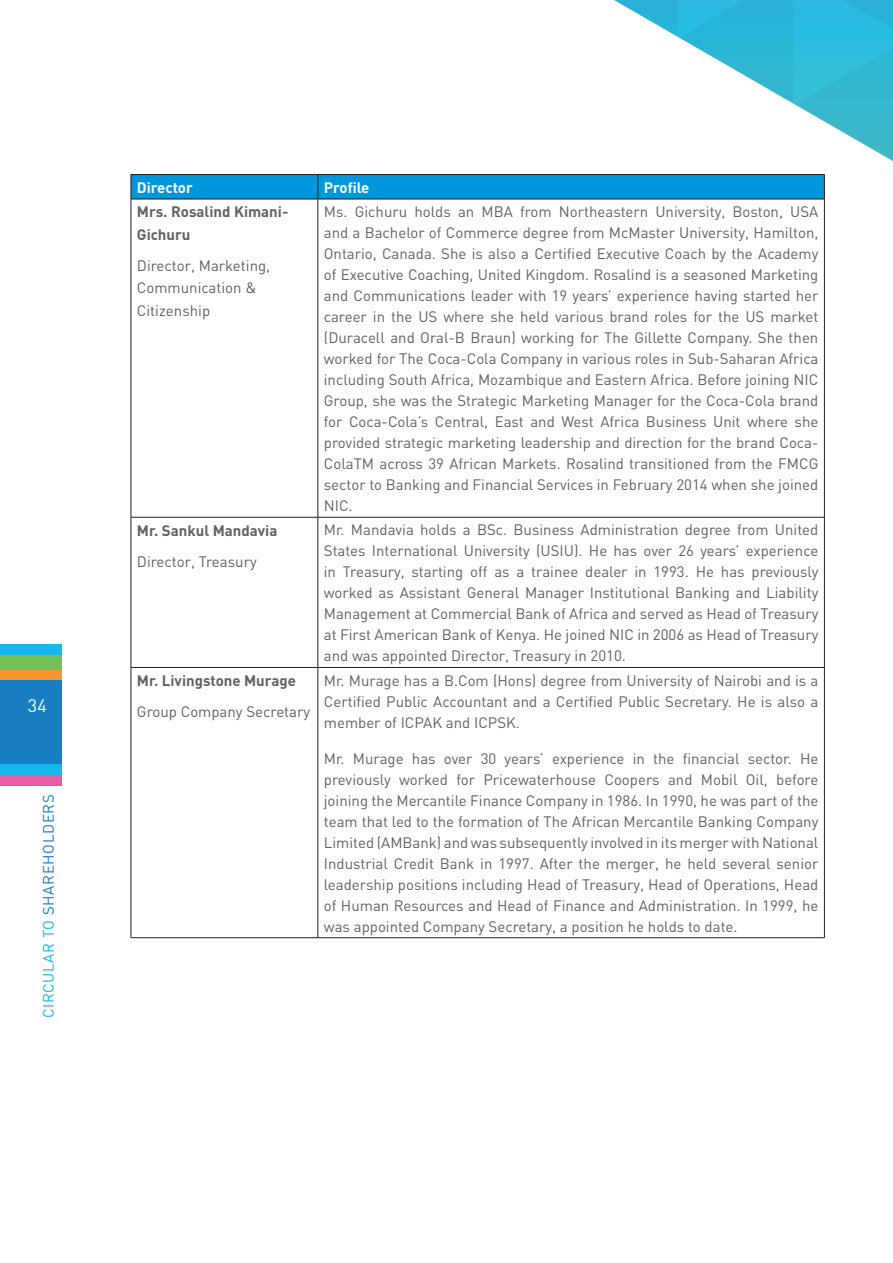
<style>
.page{position:relative;width:893px;height:1263px;background:#fff}
.page>*{position:absolute;margin:0;border:0;box-sizing:border-box;transform-origin:0 0}
.t1{font:18px "DIN";color:#fff}
.t2{font:15px/21px "DIN";color:#616164;text-align:justify}
.t3{font:700 15px/22.5px "DIN";color:#616164}
.t4{font:15px "DIN";letter-spacing:.04em;color:#187ec2}
.t5{font:700 15px "DIN";color:#fff}
.s1{color:#14b8ec}
</style>
<div class="page">
<svg style="left:614px;top:0;width:279px;height:161px"></svg>
<hr style="left:131px;top:174px;width:187px;height:1px;background:#231f20">
<hr style="left:318px;top:174px;width:507px;height:1px;background:#231f20">
<div style="left:131px;top:175px;width:694px;height:24px;background:#0096db"></div>
<hr style="left:131px;top:199px;width:187px;height:1px;background:#231f20">
<hr style="left:131px;top:199px;width:1px;height:318px;background:#231f20">
<hr style="left:318px;top:199px;width:507px;height:1px;background:#231f20">
<hr style="left:318px;top:199px;width:1px;height:318px;background:#231f20">
<hr style="left:824px;top:199px;width:1px;height:318px;background:#231f20">
<hr style="left:131px;top:517px;width:187px;height:1px;background:#231f20">
<hr style="left:131px;top:517px;width:1px;height:150px;background:#231f20">
<hr style="left:318px;top:517px;width:507px;height:1px;background:#231f20">
<hr style="left:318px;top:517px;width:1px;height:150px;background:#231f20">
<hr style="left:824px;top:517px;width:1px;height:150px;background:#231f20">
<hr style="left:131px;top:667px;width:187px;height:1px;background:#231f20">
<hr style="left:131px;top:668px;width:1px;height:269px;background:#231f20">
<hr style="left:318px;top:667px;width:507px;height:1px;background:#231f20">
<hr style="left:318px;top:668px;width:1px;height:269px;background:#231f20">
<hr style="left:824px;top:668px;width:1px;height:269px;background:#231f20">
<hr style="left:131px;top:937px;width:187px;height:1px;background:#231f20">
<hr style="left:318px;top:937px;width:507px;height:1px;background:#231f20">
<div style="left:0;top:644px;width:61px;height:11px;background:#16b7eb"></div>
<div style="left:0;top:655px;width:61px;height:15px;background:#73c15a"></div>
<div style="left:0;top:670px;width:61px;height:10px;background:#f79631"></div>
<div style="left:0;top:680px;width:61px;height:85px;background:#187ec2"></div>
<div style="left:0;top:764px;width:61px;height:11px;background:#14b8ec"></div>
<div style="left:0;top:775px;width:61px;height:11px;background:#e75da3"></div>
<p class="t1" style="left:28px;top:694px;width:20px">34</p>
<p class="t4" style="left:39px;top:1018px;width:225px;rotate:-90deg"><span class="s1">CIRCULAR TO</span> SHAREHOLDERS</p>
<p class="t5" style="left:137px;top:178px;width:57px">Director</p>
<p class="t5" style="left:324px;top:178px;width:47px">Profile</p>
<p class="t3" style="left:137px;top:200px;width:153px">Mrs. Rosalind Kimani-<br>Gichuru</p>
<p class="t2" style="left:137px;top:254px;width:135px;line-height:22.5px;text-align:left">Director, Marketing,<br>Communication &amp;<br>Citizenship</p>
<p class="t2" style="left:324px;top:201px;width:496px">Ms. Gichuru holds an MBA from Northeastern University, Boston, USA and a Bachelor of Commerce degree from McMaster University, Hamilton, Ontario, Canada. She is also a Certified Executive Coach by the Academy of Executive Coaching, United Kingdom. Rosalind is a seasoned Marketing and Communications leader with 19 years’ experience having started her career in the US where she held various brand roles for the US market (Duracell and Oral-B Braun) working for The Gillette Company. She then worked for The Coca-Cola Company in various roles in Sub-Saharan Africa including South Africa, Mozambique and Eastern Africa. Before joining NIC Group, she was the Strategic Marketing Manager for the Coca-Cola brand for Coca-Cola’s Central, East and West Africa Business Unit where she provided strategic marketing leadership and direction for the brand Coca-ColaTM across 39 African Markets. Rosalind transitioned from the FMCG sector to Banking and Financial Services in February 2014 when she joined NIC.</p>
<p class="t3" style="left:137px;top:518px;width:142px">Mr. Sankul Mandavia</p>
<p class="t2" style="left:137px;top:550px;width:121px">Director, Treasury</p>
<p class="t3" style="left:137px;top:669px;width:161px">Mr. Livingstone Murage</p>
<p class="t2" style="left:137px;top:701px;width:175px">Group Company Secretary</p>
<p class="t2" style="left:324px;top:519px;width:496px">Mr. Mandavia holds a BSc. Business Administration degree from United States International University (USIU). He has over 26 years’ experience in Treasury, starting off as a trainee dealer in 1993. He has previously worked as Assistant General Manager Institutional Banking and Liability Management at Commercial Bank of Africa and served as Head of Treasury at First American Bank of Kenya. He joined NIC in 2006 as Head of Treasury and was appointed Director, Treasury in 2010.</p>
<p class="t2" style="left:324px;top:669px;width:496px">Mr. Murage has a B.Com (Hons) degree from University of Nairobi and is a Certified Public Accountant and a Certified Public Secretary. He is also a member of ICPAK and ICPSK.</p>
<p class="t2" style="left:324px;top:747px;width:496px">Mr. Murage has over 30 years’ experience in the financial sector. He previously worked for Pricewaterhouse Coopers and Mobil Oil, before joining the Mercantile Finance Company in 1986. In 1990, he was part of the team that led to the formation of The African Mercantile Banking Company Limited (AMBank) and was subsequently involved in its merger with National Industrial Credit Bank in 1997. After the merger, he held several senior leadership positions including Head of Treasury, Head of Operations, Head of Human Resources and Head of Finance and Administration. In 1999, he was appointed Company Secretary, a position he holds to date.</p>
</div>
